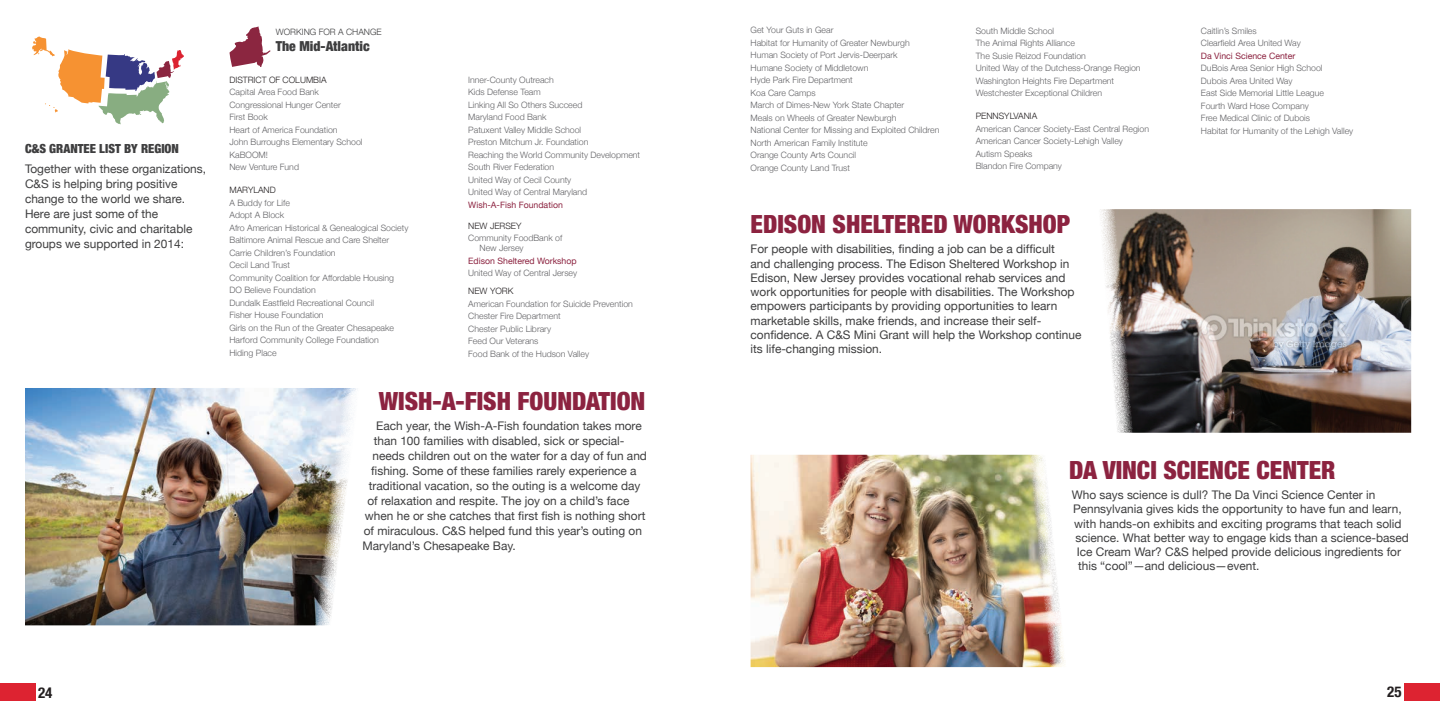
<style>
.page{position:relative;width:1440px;height:720px;background:#fff}
.page>*{position:absolute;margin:0;border:0;box-sizing:border-box;transform-origin:0 0}
.t1{font:900 condensed 25px "Helvetica Neue";color:#8c2340}
.t2{font:700 condensed 15px "Helvetica Neue";color:#231f20}
.t3{font:900 condensed 13.75px "Helvetica Neue";color:#3e3e3f}
.t4{font:900 condensed 12.5px "Helvetica Neue";color:#3e3e3f}
.t5{font:11.88px/14.2px "Helvetica Neue";color:#3e3e3f}
.t6{font:300 8.75px/12.5px "Helvetica Neue";color:#636366}
.t7{font:8.75px "Helvetica Neue";color:#8c2340}
.t8{font:300 8.75px "Helvetica Neue";color:#231f20}
.t9{font:300 8.75px "Helvetica Neue";color:#3e3e3f}
</style>
<div class="page">
<div style="left:1405px;top:683px;width:35px;height:18px;background:#dd2331"></div>
<img style="left:751px;top:455px;width:314px;height:212px">
<img style="left:1100px;top:209px;width:311px;height:224px">
<div style="left:0;top:684px;width:35px;height:17px;background:#dd2331"></div>
<img style="left:25px;top:388px;width:331px;height:238px">
<svg style="left:230px;top:26px;width:41px;height:41px"></svg>
<svg style="left:32px;top:36px;width:152px;height:88px"></svg>
<h3 class="t4" style="left:25px;top:140px;width:155px">C&amp;S GRANTEE LIST BY REGION</h3>
<h3 class="t5" style="left:25px;top:161px;width:183px;line-height:15px">Together with these organizations,<br>C&amp;S is helping bring positive change to the world we share.<br>Here are just some of the community, civic and charitable groups we supported in 2014:</h3>
<p class="t9" style="left:276px;top:26px;width:108px">WORKING FOR A CHANGE</p>
<h3 class="t3" style="left:276px;top:38px;width:95px">The Mid-Atlantic</h3>
<p class="t8" style="left:230px;top:74px;width:99px">DISTRICT OF COLUMBIA</p>
<p class="t6" style="left:230px;top:85px;width:135px">Capital Area Food Bank<br>Congressional Hunger Center<br>First Book<br>Heart of America Foundation<br>John Burroughs Elementary School<br>KaBOOM!<br>New Venture Fund</p>
<p class="t8" style="left:230px;top:185px;width:48px">MARYLAND</p>
<p class="t6" style="left:230px;top:196px;width:180px">A Buddy for Life<br>Adopt A Block<br>Afro American Historical &amp; Genealogical Society<br>Baltimore Animal Rescue and Care Shelter<br>Carrie Children’s Foundation<br>Cecil Land Trust<br>Community Coalition for Affordable Housing<br>DO Believe Foundation<br>Dundalk Eastfield Recreational Council<br>Fisher House Foundation<br>Girls on the Run of the Greater Chesapeake<br>Harford Community College Foundation<br>Hiding Place</p>
<p class="t6" style="left:468px;top:73px;width:173px">Inner-County Outreach<br>Kids Defense Team<br>Linking All So Others Succeed<br>Maryland Food Bank<br>Patuxent Valley Middle School<br>Preston Mitchum Jr. Foundation<br>Reaching the World Community Development<br>South River Federation<br>United Way of Cecil County<br>United Way of Central Maryland</p>
<p class="t7" style="left:468px;top:199px;width:96px">Wish-A-Fish Foundation</p>
<p class="t8" style="left:468px;top:220px;width:55px">NEW JERSEY</p>
<p class="t6" style="left:480px;top:233px;width:84px;line-height:10px;text-indent:-11px">Community FoodBank of<br>New Jersey</p>
<p class="t7" style="left:468px;top:255px;width:110px">Edison Sheltered Workshop</p>
<p class="t6" style="left:468px;top:267px;width:110px">United Way of Central Jersey</p>
<p class="t8" style="left:468px;top:286px;width:47px">NEW YORK</p>
<p class="t6" style="left:468px;top:297px;width:166px">American Foundation for Suicide Prevention<br>Chester Fire Department<br>Chester Public Library<br>Feed Our Veterans<br>Food Bank of the Hudson Valley</p>
<h1 class="t1" style="left:379px;top:385px;width:268px">WISH-A-FISH FOUNDATION</h1>
<h3 class="t5" style="left:376px;top:418px;width:267px">Each year, the Wish-A-Fish foundation takes more</h3>
<h3 class="t5" style="left:374px;top:433px;width:252px">than 100 families with disabled, sick or special-</h3>
<h3 class="t5" style="left:372px;top:448px;width:276px">needs children out on the water for a day of fun and</h3>
<h3 class="t5" style="left:371px;top:463px;width:267px">fishing. Some of these families rarely experience a</h3>
<h3 class="t5" style="left:369px;top:478px;width:273px">traditional vacation, so the outing is a welcome day</h3>
<h3 class="t5" style="left:367px;top:493px;width:263px">of relaxation and respite. The joy on a child’s face</h3>
<h3 class="t5" style="left:365px;top:508px;width:282px">when he or she catches that first fish is nothing short</h3>
<h3 class="t5" style="left:364px;top:523px;width:280px">of miraculous. C&amp;S helped fund this year’s outing on</h3>
<h3 class="t5" style="left:362px;top:538px;width:155px">Maryland’s Chesapeake Bay.</h3>
<h2 class="t2" style="left:38px;top:683px;width:16px">24</h2>
<p class="t6" style="left:751px;top:24px;width:190px">Get Your Guts in Gear<br>Habitat for Humanity of Greater Newburgh<br>Human Society of Port Jervis-Deerpark<br>Humane Society of Middletown<br>Hyde Park Fire Department<br>Koa Care Camps<br>March of Dimes-New York State Chapter<br>Meals on Wheels of Greater Newburgh<br>National Center for Missing and Exploited Children<br>North American Family Institute<br>Orange County Arts Council<br>Orange County Land Trust</p>
<p class="t6" style="left:976px;top:24px;width:166px">South Middle School<br>The Animal Rights Alliance<br>The Susie Reizod Foundation<br>United Way of the Dutchess-Orange Region<br>Washington Heights Fire Department<br>Westchester Exceptional Children</p>
<p class="t8" style="left:976px;top:111px;width:63px">PENNSYLVANIA</p>
<p class="t6" style="left:976px;top:122px;width:175px">American Cancer Society-East Central Region<br>American Cancer Society-Lehigh Valley<br>Autism Speaks<br>Blandon Fire Company</p>
<h1 class="t1" style="left:751px;top:209px;width:321px">EDISON SHELTERED WORKSHOP</h1>
<p class="t5" style="left:751px;top:242px;width:332px">For people with disabilities, finding a job can be a difficult<br>and challenging process. The Edison Sheltered Workshop in Edison, New Jersey provides vocational rehab services and work opportunities for people with disabilities. The Workshop empowers participants by providing opportunities to learn marketable skills, make friends, and increase their self&shy;confidence. A C&amp;S Mini Grant will help the Workshop continue its life-changing mission.</p>
<p class="t6" style="left:1201px;top:24px;width:101px">Caitlin’s Smiles<br>Clearfield Area United Way</p>
<p class="t7" style="left:1201px;top:50px;width:96px">Da Vinci Science Center</p>
<p class="t6" style="left:1201px;top:62px;width:154px">DuBois Area Senior High School<br>Dubois Area United Way<br>East Side Memorial Little League<br>Fourth Ward Hose Company<br>Free Medical Clinic of Dubois<br>Habitat for Humanity of the Lehigh Valley</p>
<h1 class="t1" style="left:1069px;top:455px;width:268px">DA VINCI SCIENCE CENTER</h1>
<h3 class="t5" style="left:1072px;top:488px;width:305px">Who says science is dull? The Da Vinci Science Center in</h3>
<h3 class="t5" style="left:1073px;top:502px;width:330px">Pennsylvania gives kids the opportunity to have fun and learn,</h3>
<h3 class="t5" style="left:1074px;top:516px;width:329px">with hands-on exhibits and exciting programs that teach solid</h3>
<h3 class="t5" style="left:1076px;top:530px;width:335px">science. What better way to engage kids than a science-based</h3>
<h3 class="t5" style="left:1077px;top:545px;width:326px">Ice Cream War? C&amp;S helped provide delicious ingredients for</h3>
<h3 class="t5" style="left:1078px;top:559px;width:183px">this “cool” —and delicious—event.</h3>
<h2 class="t2" style="left:1387px;top:683px;width:16px">25</h2>
</div>
